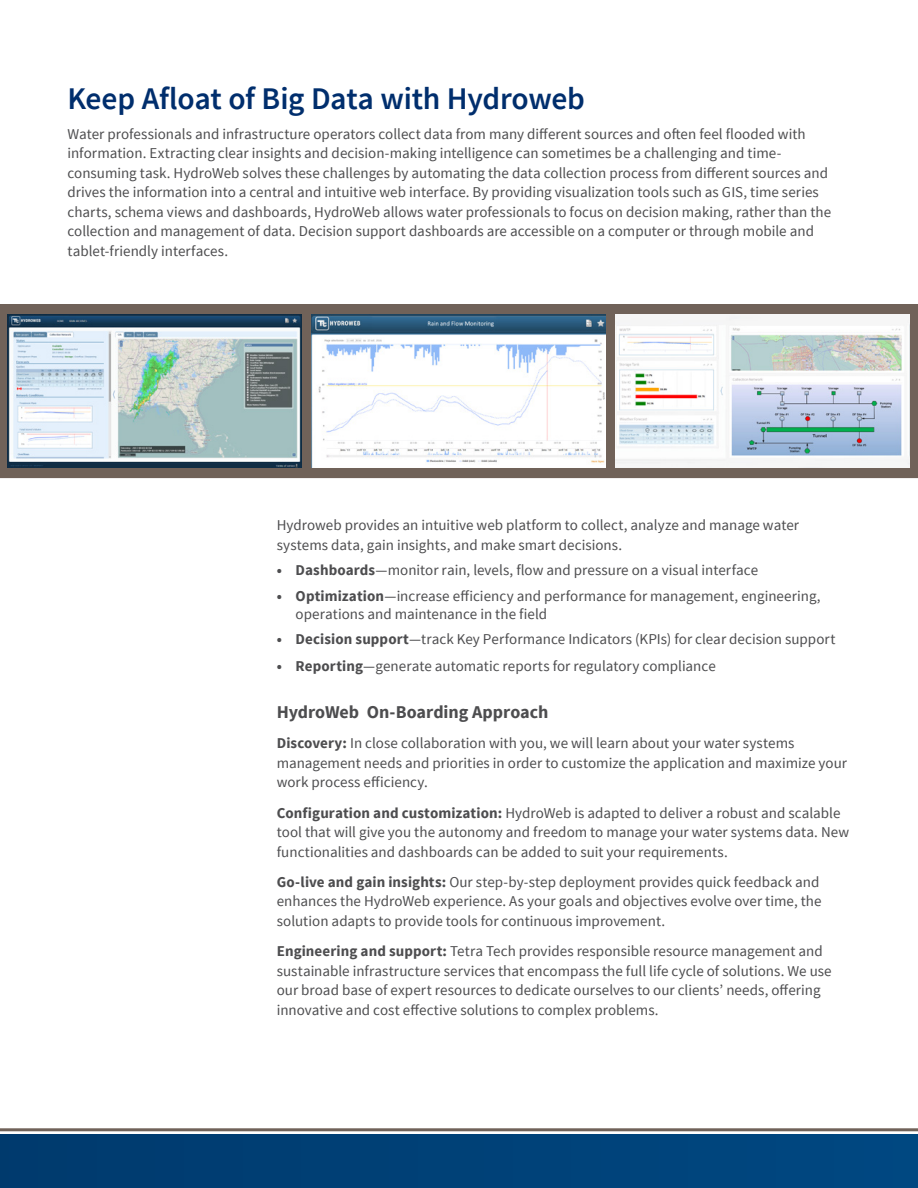
<style>
.page{position:relative;width:918px;height:1188px;background:#fff}
.page>*{position:absolute;margin:0;border:0;box-sizing:border-box;transform-origin:0 0}
.t1{font:600 31.5px "Source Sans Pro";letter-spacing:-.01em;color:#002e6d}
.t2{font:700 18px "Source Sans Pro";color:#4d4d4f}
.t3{font:15px/19.5px "Source Sans Pro";color:#4d4d4f}
.s1{font-weight:700}
</style>
<div class="page">
<div style="left:0;top:1134px;width:918px;height:54px;background:#004177"></div>
<hr style="left:0;top:1128px;width:918px;height:3px;background:#706259">
<div style="left:0;top:305px;width:918px;height:173px;background:#706259"></div>
<img style="left:8px;top:315px;width:293px;height:153px">
<img style="left:312px;top:315px;width:293px;height:153px">
<img style="left:616px;top:315px;width:293px;height:153px">
<h1 class="t1" style="left:68px;top:78px;width:519px">Keep Afloat of Big Data with Hydroweb</h1>
<p class="t3" style="left:68px;top:124px;width:765px">Water professionals and infrastructure operators collect data from many different sources and often feel flooded with information. Extracting clear insights and decision-making intelligence can sometimes be a challenging and time&shy;consuming task. HydroWeb solves these challenges by automating the data collection process from different sources and drives the information into a central and intuitive web interface. By providing visualization tools such as GIS, time series charts, schema views and dashboards, HydroWeb allows water professionals to focus on decision making, rather than the collection and management of data. Decision support dashboards are accessible on a computer or through mobile and tablet-friendly interfaces.</p>
<p class="t3" style="left:277px;top:516px;width:524px">Hydroweb provides an intuitive web platform to collect, analyze and manage water systems data, gain insights, and make smart decisions.</p>
<p class="t3" style="left:277px;top:561px;width:483px"><span class="s1">• Dashboards</span>—monitor rain, levels, flow and pressure on a visual interface</p>
<p class="t3" style="left:296px;top:587px;width:526px;line-height:18px;text-indent:-19px"><span class="s1">• Optimization</span>—increase efficiency and performance for management, engineering, operations and maintenance in the field</p>
<p class="t3" style="left:277px;top:630px;width:560px"><span class="s1">• Decision support</span>—track Key Performance Indicators (KPIs) for clear decision support</p>
<p class="t3" style="left:277px;top:657px;width:441px"><span class="s1">• Reporting</span>—generate automatic reports for regulatory compliance</p>
<p class="t2" style="left:277px;top:700px;width:273px">HydroWeb On-Boarding Approach</p>
<p class="t3" style="left:277px;top:734px;width:572px"><span class="s1">Discovery:</span> In close collaboration with you, we will learn about your water systems management needs and priorities in order to customize the application and maximize your work process efficiency.</p>
<p class="t3" style="left:277px;top:803px;width:574px"><span class="s1">Configuration and customization:</span> HydroWeb is adapted to deliver a robust and scalable tool that will give you the autonomy and freedom to manage your water systems data. New functionalities and dashboards can be added to suit your requirements.</p>
<p class="t3" style="left:277px;top:872px;width:546px"><span class="s1">Go-live and gain insights:</span> Our step-by-step deployment provides quick feedback and enhances the HydroWeb experience. As your goals and objectives evolve over time, the solution adapts to provide tools for continuous improvement.</p>
<p class="t3" style="left:277px;top:942px;width:557px"><span class="s1">Engineering and support:</span> Tetra Tech provides responsible resource management and sustainable infrastructure services that encompass the full life cycle of solutions. We use our broad base of expert resources to dedicate ourselves to our clients’ needs, offering innovative and cost effective solutions to complex problems.</p>
</div>
